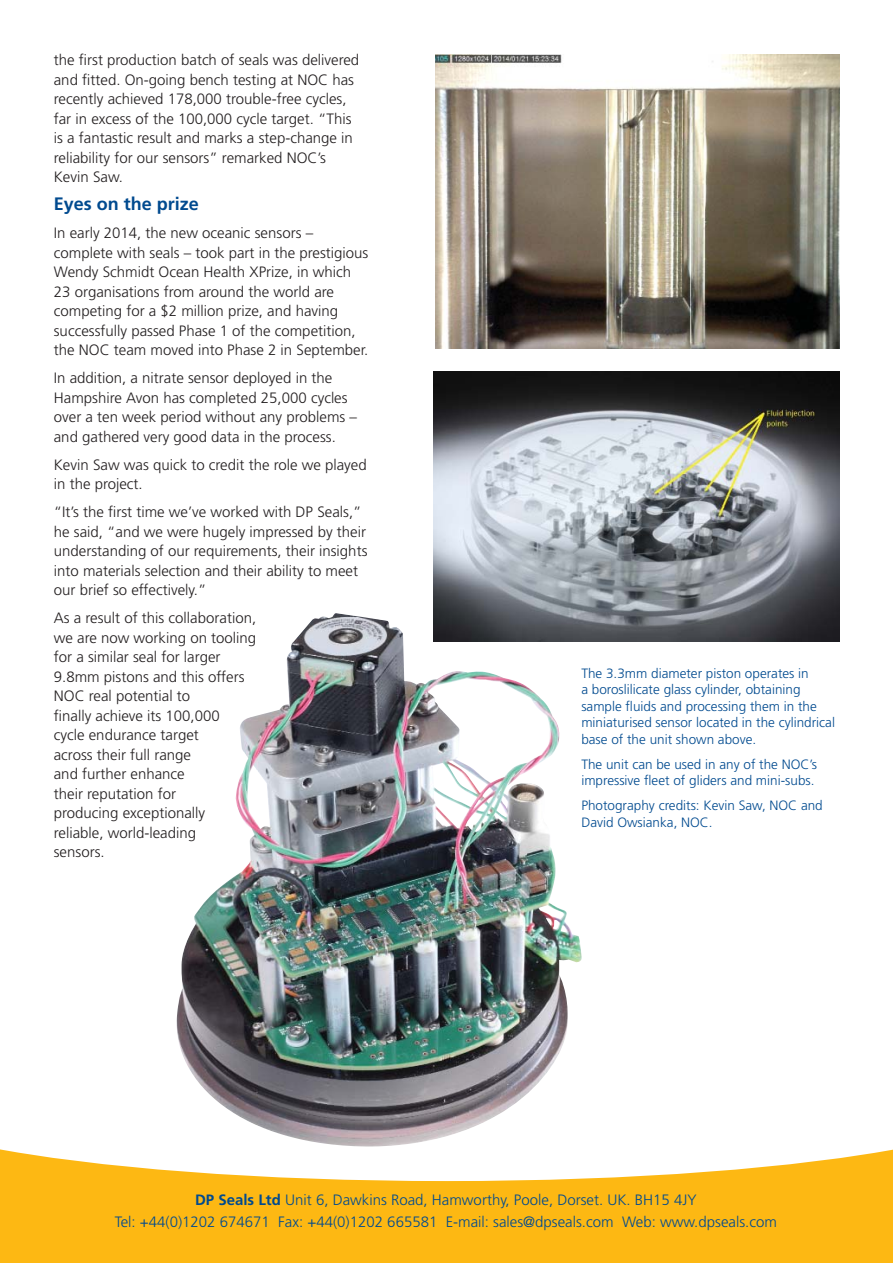
<style>
.page{position:relative;width:893px;height:1263px;background:#fff}
.page>*{position:absolute;margin:0;border:0;box-sizing:border-box;transform-origin:0 0}
.t1{font:700 18px "Frutiger";color:#004a8f}
.t2{font:300 15px/19.5px "Frutiger";color:#231f20}
.t3{font:300 15px/22.2px "Frutiger";color:#004a8f;text-align:center}
.t4{font:300 13.5px/16.5px "Frutiger";color:#004a8f}
.s1{font-weight:700}
</style>
<div class="page">
<svg style="left:0;top:1149px;width:892px;height:114px;fill:#fdb813"></svg>
<img style="left:176px;top:613px;width:405px;height:534px">
<img style="left:435px;top:54px;width:404px;height:295px">
<img style="left:433px;top:371px;width:406px;height:270px">
<p class="t2" style="left:54px;top:52px;width:307px">the first production batch of seals was delivered and fitted. On-going bench testing at NOC has recently achieved 178,000 trouble-free cycles, far in excess of the 100,000 cycle target. “This is a fantastic result and marks a step-change in reliability for our sensors” remarked NOC’s Kevin Saw.</p>
<p class="t1" style="left:54px;top:197px;width:147px">Eyes on the prize</p>
<p class="t2" style="left:54px;top:225px;width:316px">In early 2014, the new oceanic sensors – complete with seals – took part in the prestigious Wendy Schmidt Ocean Health XPrize, in which 23 organisations from around the world are competing for a $2 million prize, and having successfully passed Phase 1 of the competition, the NOC team moved into Phase 2 in September.</p>
<p class="t2" style="left:54px;top:370px;width:305px">In addition, a nitrate sensor deployed in the Hampshire Avon has completed 25,000 cycles over a ten week period without any problems – and gathered very good data in the process.</p>
<p class="t2" style="left:54px;top:456px;width:314px">Kevin Saw was quick to credit the role we played in the project.</p>
<p class="t2" style="left:54px;top:504px;width:315px">“It’s the first time we’ve worked with DP Seals,” he said, “and we were hugely impressed by their understanding of our requirements, their insights into materials selection and their ability to meet our brief so effectively.”</p>
<p class="t2" style="left:54px;top:610px;width:204px">As a result of this collaboration, we are now working on tooling for a similar seal for larger<br>9.8mm pistons and this offers<br>NOC real potential to<br>finally achieve its 100,000<br>cycle endurance target<br>across their full range<br>and further enhance<br>their reputation for<br>producing exceptionally reliable, world-leading<br>sensors.</p>
<p class="t4" style="left:581px;top:666px;width:255px">The 3.3mm diameter piston operates in<br>a boroslilicate glass cylinder, obtaining sample fluids and processing them in the miniaturised sensor located in the cylindrical base of the unit shown above.</p>
<p class="t4" style="left:581px;top:757px;width:237px">The unit can be used in any of the NOC’s impressive fleet of gliders and mini-subs.</p>
<p class="t4" style="left:581px;top:798px;width:243px">Photography credits: Kevin Saw, NOC and<br>David Owsianka, NOC.</p>
<p class="t3" style="left:115px;top:1190px;width:663px"><span class="s1">DP Seals Ltd</span> Unit 6, Dawkins Road, Hamworthy, Poole, Dorset. UK. BH15 4JY<br>Tel: +44(0)1202 674671 Fax: +44(0)1202 665581 E-mail: sales@dpseals.com Web: www.dpseals.com</p>
</div>
